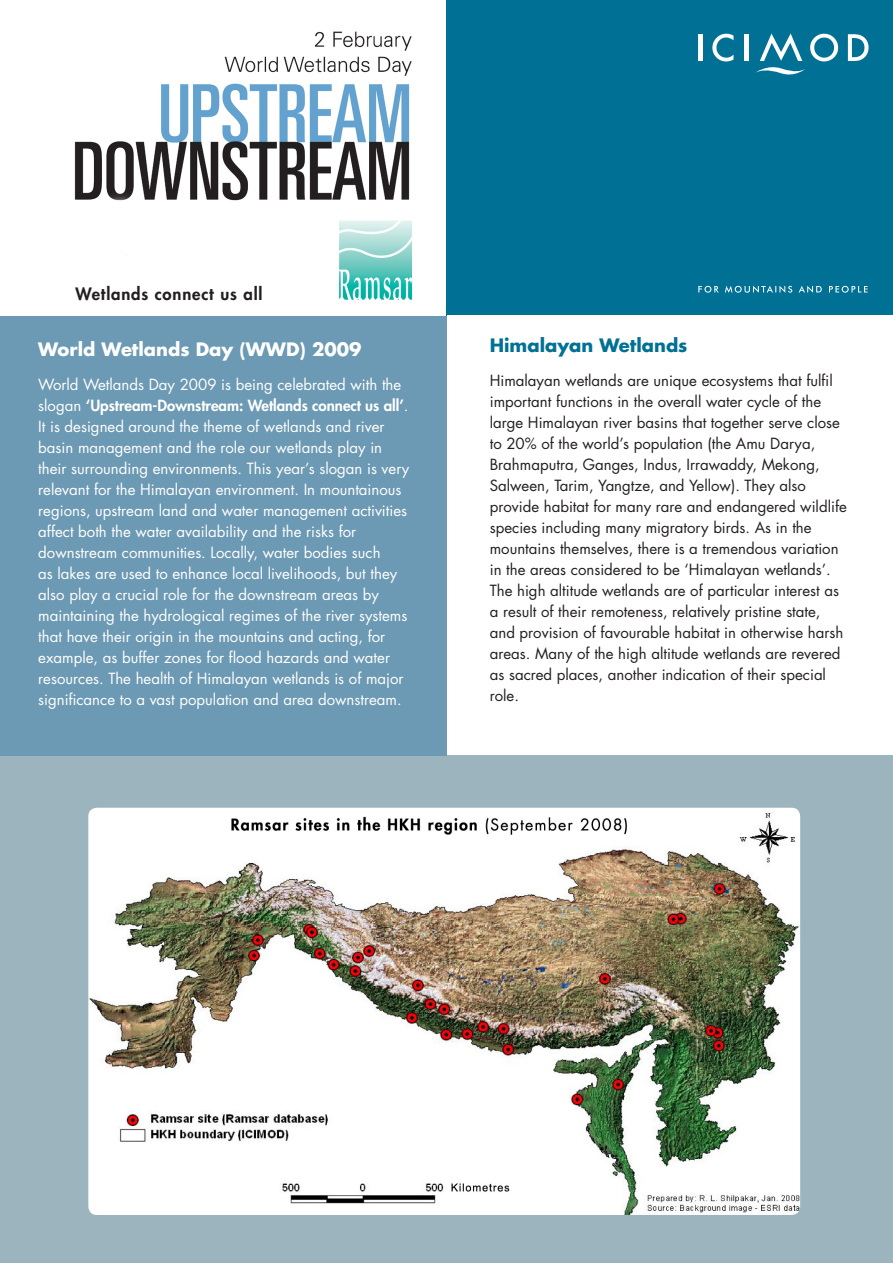
<style>
.page{position:relative;width:893px;height:1263px;background:#fff}
.page>*{position:absolute;margin:0;border:0;box-sizing:border-box;transform-origin:0 0}
.Head_1{font:700 18px "Futura Std";color:#fff}
.Head_1-2{font:700 18px "Futura Std";color:#007095}
.t1{font:800 16.65px "Futura Std";letter-spacing:.05em;color:#231f20}
.t2{font:15px/21px "Futura Std";color:#fff}
.t3{font:15px/21px "Futura Std";color:#231f20}
.s1{font-weight:800}
</style>
<div class="page">
<img style="left:74px;top:31px;width:339px;height:269px">
<div style="left:446px;top:0;width:447px;height:316px;background:#007095"></div>
<hr style="left:698px;top:34px;width:4px;height:27px;background:#fff">
<svg style="left:712px;top:34px;width:21px;height:27px"></svg>
<hr style="left:745px;top:34px;width:4px;height:27px;background:#fff">
<svg style="left:848px;top:34px;width:21px;height:27px"></svg>
<svg style="left:755px;top:33px;width:83px;height:42px"></svg>
<svg style="left:698px;top:286px;width:170px;height:7px"></svg>
<div style="left:0;top:755px;width:893px;height:508px;background:#9bb4bd"></div>
<img style="left:88px;top:808px;width:712px;height:407px">
<div style="left:0;top:316px;width:446px;height:439px;background:#6c99b3"></div>
<p class="t1" style="left:76px;top:283px;width:188px">Wetlands connect us all</p>
<p class="Head_1" style="left:38px;top:337px;width:325px">World Wetlands Day (WWD) 2009</p>
<p class="t2" style="left:38px;top:374px;width:373px">World Wetlands Day 2009 is being celebrated with the slogan <span class="s1">‘Upstream-Downstream: Wetlands connect us all’</span>.<br>It is designed around the theme of wetlands and river basin management and the role our wetlands play in their surrounding environments. This year’s slogan is very relevant for the Himalayan environment. In mountainous regions, upstream land and water management activities affect both the water availability and the risks for downstream communities. Locally, water bodies such<br>as lakes are used to enhance local livelihoods, but they also play a crucial role for the downstream areas by maintaining the hydrological regimes of the river systems that have their origin in the mountains and acting, for example, as buffer zones for flood hazards and water resources. The health of Himalayan wetlands is of major significance to a vast population and area downstream.</p>
<p class="Head_1-2" style="left:490px;top:333px;width:199px">Himalayan Wetlands</p>
<p class="t3" style="left:490px;top:370px;width:359px">Himalayan wetlands are unique ecosystems that fulfil important functions in the overall water cycle of the large Himalayan river basins that together serve close to 20% of the world’s population (the Amu Darya, Brahmaputra, Ganges, Indus, Irrawaddy, Mekong, Salween, Tarim, Yangtze, and Yellow). They also provide habitat for many rare and endangered wildlife species including many migratory birds. As in the mountains themselves, there is a tremendous variation in the areas considered to be ‘Himalayan wetlands’.<br>The high altitude wetlands are of particular interest as a result of their remoteness, relatively pristine state, and provision of favourable habitat in otherwise harsh areas. Many of the high altitude wetlands are revered as sacred places, another indication of their special role.</p>
</div>
